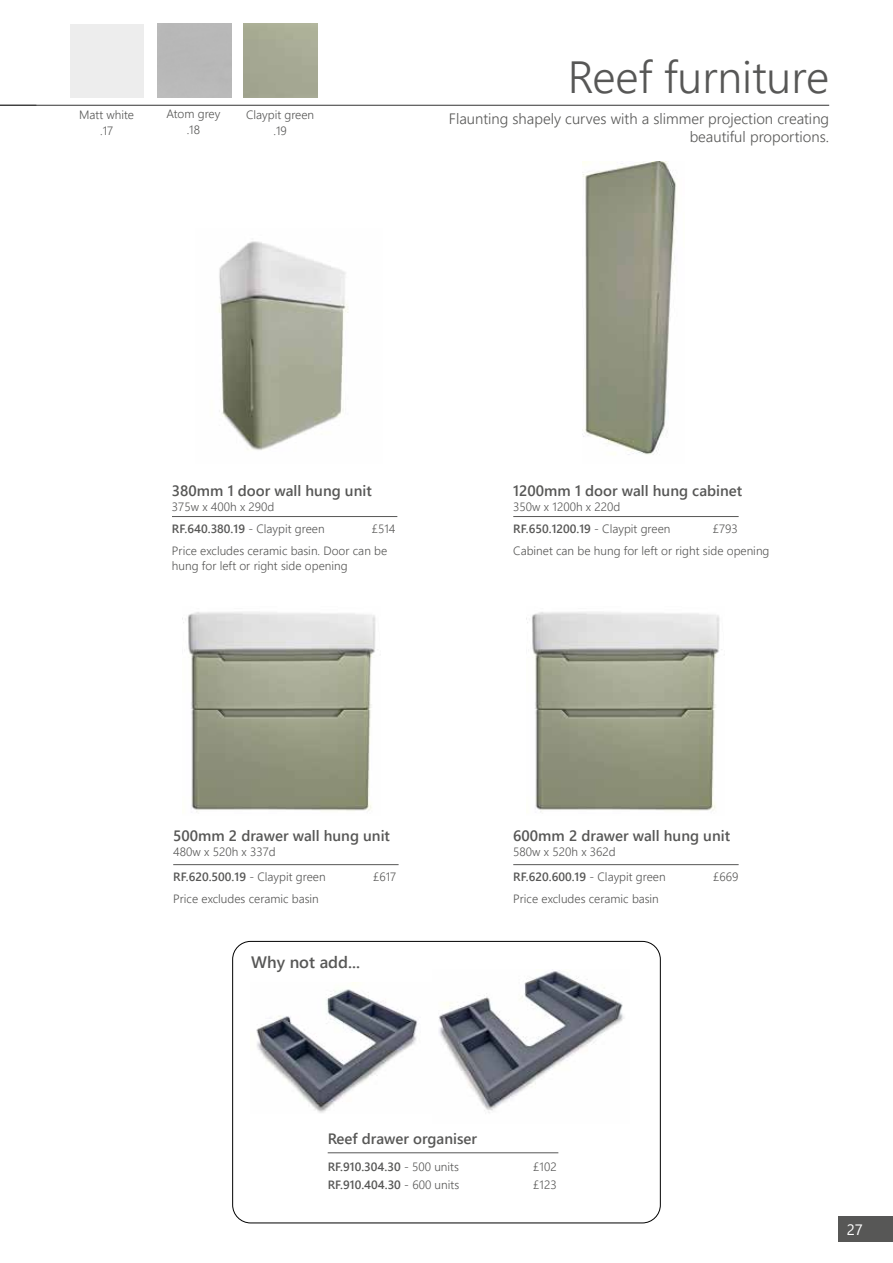
<style>
.page{position:relative;width:893px;height:1263px;background:#fff}
.page>*{position:absolute;margin:0;border:0;box-sizing:border-box;transform-origin:0 0}
.t1{font:300 45px "Segoe UI";color:#575756}
.t2{font:600 16.5px "Segoe UI";color:#575756}
.t3{font:600 15px "Segoe UI";color:#575756}
.t4{font:300 15px/18px "Segoe UI";color:#575756;text-align:right}
.t5{font:15px "Segoe UI";color:#fff}
.t6{font:300 12px/16.2px "Segoe UI";color:#575756;text-align:center}
.t7{font:600 12px "Segoe UI";color:#575756}
.s1{font-weight:300}
</style>
<div class="page">
<hr style="left:513px;top:516px;width:226px;height:1px;background:#575756">
<hr style="left:0;top:105px;width:829px;height:1px;background:#333">
<div style="left:839px;top:1217px;width:54px;height:25px;background:#575756"></div>
<div style="left:70px;top:24px;width:74px;height:74px;background:#ededed"></div>
<img style="left:183px;top:612px;width:193px;height:200px">
<hr style="left:173px;top:864px;width:226px;height:1px;background:#575756">
<hr style="left:513px;top:864px;width:226px;height:1px;background:#575756">
<img style="left:527px;top:612px;width:193px;height:200px">
<img style="left:582px;top:161px;width:95px;height:294px">
<img style="left:218px;top:241px;width:130px;height:209px">
<hr style="left:172px;top:516px;width:225px;height:1px;background:#575756">
<div style="left:232px;top:941px;width:428px;height:282px;border:1px solid #000;border-radius:18px"></div>
<img style="left:438px;top:969px;width:186px;height:144px">
<img style="left:256px;top:983px;width:162px;height:130px">
<hr style="left:328px;top:1152px;width:230px;height:1px;background:#575756">
<p class="t6" style="left:166px;top:104px;width:56px">Atom grey .18</p>
<p class="t6" style="left:79px;top:105px;width:56px">Matt white .17</p>
<p class="t6" style="left:246px;top:105px;width:70px">Claypit green .19</p>
<h1 class="t1" style="left:568px;top:35px;width:263px">Reef furniture</h1>
<p class="t4" style="left:449px;top:108px;width:382px">Flaunting shapely curves with a slimmer projection creating beautiful proportions.</p>
<p class="t3" style="left:172px;top:477px;width:201px">380mm 1 door wall hung unit</p>
<p class="t6" style="left:172px;top:498px;width:104px">375w x 400h x 290d</p>
<p class="t3" style="left:513px;top:477px;width:230px">1200mm 1 door wall hung cabinet</p>
<p class="t6" style="left:513px;top:498px;width:109px">350w x 1200h x 220d</p>
<p class="t7" style="left:172px;top:517px;width:154px">RF.640.380.19 <span class="s1">- Claypit green</span></p>
<p class="t6" style="left:172px;top:516px;width:225px;line-height:22.2px;text-align:left;text-indent:200px">£514<br>Price excludes ceramic basin. Door can be</p>
<p class="t6" style="left:172px;top:556px;width:177px">hung for left or right side opening</p>
<p class="t7" style="left:513px;top:517px;width:159px">RF.650.1200.19 <span class="s1">- Claypit green</span></p>
<p class="t6" style="left:513px;top:516px;width:258px;line-height:22.2px;text-align:left;text-indent:200px">£793<br>Cabinet can be hung for left or right side opening</p>
<p class="t3" style="left:173px;top:822px;width:218px">500mm 2 drawer wall hung unit</p>
<p class="t6" style="left:173px;top:842px;width:104px">480w x 520h x 337d</p>
<p class="t7" style="left:173px;top:865px;width:154px">RF.620.500.19 <span class="s1">- Claypit green</span></p>
<p class="t6" style="left:373px;top:867px;width:25px">£617</p>
<p class="t6" style="left:173px;top:890px;width:147px">Price excludes ceramic basin</p>
<h2 class="t2" style="left:251px;top:947px;width:110px">Why not add...</h2>
<p class="t3" style="left:513px;top:822px;width:218px">600mm 2 drawer wall hung unit</p>
<p class="t6" style="left:513px;top:842px;width:104px">580w x 520h x 362d</p>
<p class="t7" style="left:513px;top:865px;width:154px">RF.620.600.19 <span class="s1">- Claypit green</span></p>
<p class="t6" style="left:713px;top:867px;width:27px">£669</p>
<p class="t6" style="left:513px;top:890px;width:147px">Price excludes ceramic basin</p>
<p class="t3" style="left:328px;top:1124px;width:151px">Reef drawer organiser</p>
<p class="t7" style="left:328px;top:1155px;width:133px">RF.910.304.30 <span class="s1">- 500 units</span></p>
<p class="t6" style="left:533px;top:1157px;width:25px">£102</p>
<p class="t7" style="left:328px;top:1173px;width:133px">RF.910.404.30 <span class="s1">- 600 units</span></p>
<p class="t6" style="left:533px;top:1175px;width:25px">£123</p>
<p class="t5" style="left:847px;top:1215px;width:18px">27</p>
</div>
